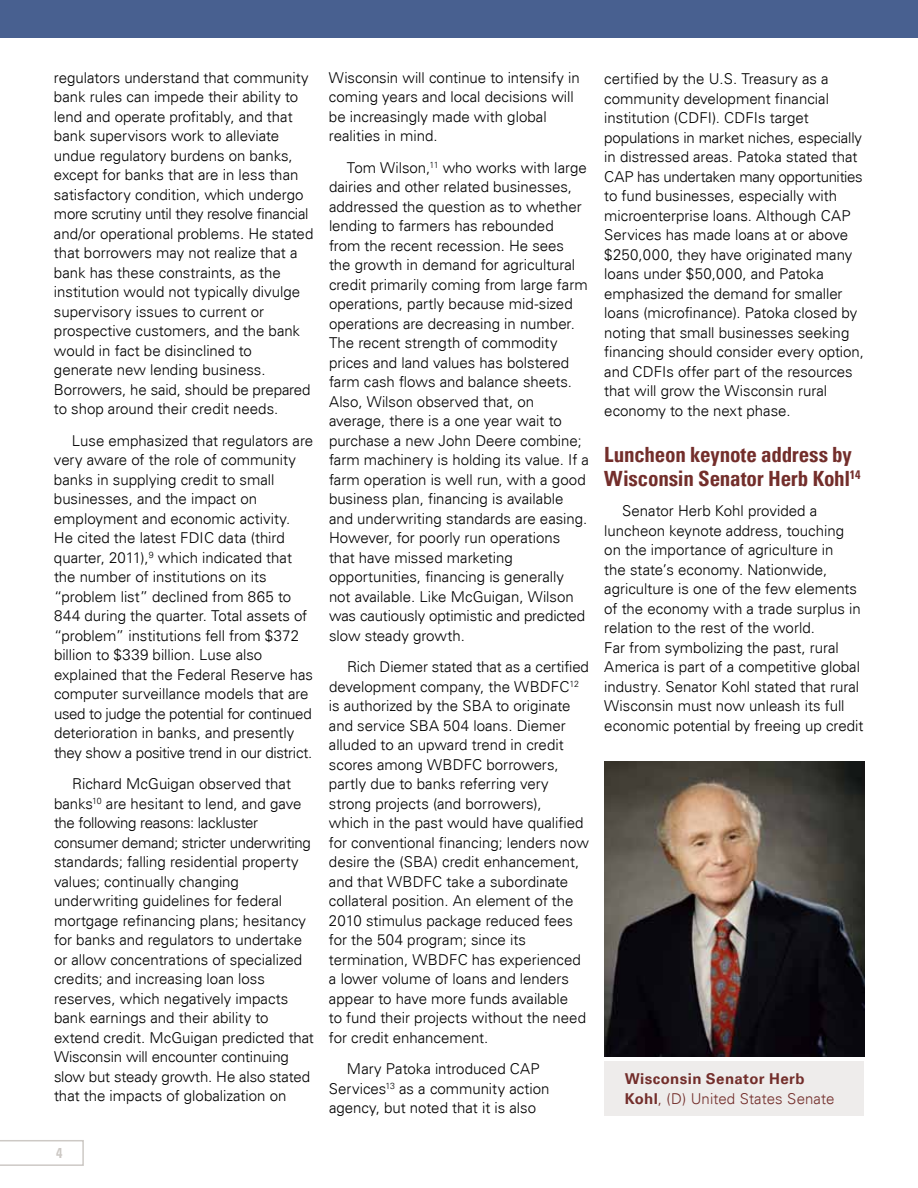
<style>
.page{position:relative;width:918px;height:1188px;background:#fff}
.page>*{position:absolute;margin:0;border:0;box-sizing:border-box;transform-origin:0 0}
.t1{font:700 condensed 21px/24px "Univers";letter-spacing:-.01em;color:#732e2b}
.t2{font:300 15px/19.5px "Univers";letter-spacing:-.005em;color:#000}
.t3{font:700 15px/19.5px "Univers";letter-spacing:.03em;color:#732e2b}
.t4{font:700 condensed 14.25px "Univers";color:#cdc9c5}
.s1{font-weight:300}
</style>
<div class="page">
<div style="left:0;top:0;width:918px;height:38px;background:#486090"></div>
<svg style="left:0;top:1140px;width:84px;height:26px"></svg>
<img style="left:604px;top:762px;width:260px;height:295px">
<div style="left:604px;top:1061px;width:260px;height:55px;background:#eeeceb"></div>
<p class="t2" style="left:54px;top:68px;width:261px">regulators understand that community bank rules can impede their ability to lend and operate profitably, and that bank supervisors work to alleviate undue regulatory burdens on banks, except for banks that are in less than satisfactory condition, which undergo more scrutiny until they resolve financial and/or operational problems. He stated that borrowers may not realize that a bank has these constraints, as the institution would not typically divulge supervisory issues to current or prospective customers, and the bank would in fact be disinclined to generate new lending business.<br>Borrowers, he said, should be prepared to shop around their credit needs.</p>
<p class="t2" style="left:54px;top:431px;width:261px;text-indent:18px">Luse emphasized that regulators are very aware of the role of community banks in supplying credit to small businesses, and the impact on employment and economic activity.<br>He cited the latest FDIC data (third quarter, 2011),<sup>9</sup> which indicated that the number of institutions on its “problem list” declined from 865 to 844 during the quarter. Total assets of “problem” institutions fell from $372 billion to $339 billion. Luse also explained that the Federal Reserve has computer surveillance models that are used to judge the potential for continued deterioration in banks, and presently they show a positive trend in our district.</p>
<p class="t2" style="left:54px;top:774px;width:261px;text-indent:18px">Richard McGuigan observed that banks<sup>10</sup> are hesitant to lend, and gave the following reasons: lackluster consumer demand; stricter underwriting standards; falling residential property values; continually changing underwriting guidelines for federal mortgage refinancing plans; hesitancy for banks and regulators to undertake or allow concentrations of specialized credits; and increasing loan loss reserves, which negatively impacts bank earnings and their ability to extend credit. McGuigan predicted that Wisconsin will encounter continuing slow but steady growth. He also stated that the impacts of globalization on</p>
<p class="t4" style="left:56px;top:1144px;width:8px">4</p>
<p class="t2" style="left:329px;top:68px;width:252px">Wisconsin will continue to intensify in coming years and local decisions will be increasingly made with global realities in mind.</p>
<p class="t2" style="left:329px;top:158px;width:262px;text-indent:18px">Tom Wilson,<sup>11</sup> who works with large dairies and other related businesses, addressed the question as to whether lending to farmers has rebounded<br>from the recent recession. He sees the growth in demand for agricultural credit primarily coming from large farm operations, partly because mid-sized operations are decreasing in number.<br>The recent strength of commodity prices and land values has bolstered farm cash flows and balance sheets.<br>Also, Wilson observed that, on average, there is a one year wait to purchase a new John Deere combine; farm machinery is holding its value. If a farm operation is well run, with a good business plan, financing is available and underwriting standards are easing.<br>However, for poorly run operations that have missed marketing opportunities, financing is generally not available. Like McGuigan, Wilson was cautiously optimistic and predicted slow steady growth.</p>
<p class="t2" style="left:329px;top:657px;width:261px;text-indent:18px">Rich Diemer stated that as a certified development company, the WBDFC<sup>12 </sup>is authorized by the SBA to originate and service SBA 504 loans. Diemer alluded to an upward trend in credit scores among WBDFC borrowers, partly due to banks referring very strong projects (and borrowers),<br>which in the past would have qualified for conventional financing; lenders now desire the (SBA) credit enhancement, and that WBDFC take a subordinate collateral position. An element of the 2010 stimulus package reduced fees for the 504 program; since its termination, WBDFC has experienced a lower volume of loans and lenders appear to have more funds available<br>to fund their projects without the need for credit enhancement.</p>
<p class="t2" style="left:329px;top:1059px;width:222px;text-indent:18px">Mary Patoka introduced CAP<br>Services<sup>13</sup> as a community action agency, but noted that it is also</p>
<p class="t3" style="left:625px;top:1070px;width:211px">Wisconsin Senator Herb<br>Kohl<span class="s1">, (D) United States Senate</span></p>
<p class="t2" style="left:604px;top:69px;width:261px">certified by the U.S. Treasury as a community development financial institution (CDFI). CDFIs target populations in market niches, especially in distressed areas. Patoka stated that CAP has undertaken many opportunities to fund businesses, especially with microenterprise loans. Although CAP Services has made loans at or above $250,000, they have originated many loans under $50,000, and Patoka emphasized the demand for smaller loans (microfinance). Patoka closed by noting that small businesses seeking financing should consider every option, and CDFIs offer part of the resources that will grow the Wisconsin rural economy to the next phase.</p>
<h1 class="t1" style="left:604px;top:443px;width:258px">Luncheon keynote address by<br>Wisconsin Senator Herb Kohl<sup>14</sup></h1>
<p class="t2" style="left:604px;top:501px;width:261px;text-indent:18px">Senator Herb Kohl provided a luncheon keynote address, touching on the importance of agriculture in<br>the state’s economy. Nationwide, agriculture is one of the few elements of the economy with a trade surplus in relation to the rest of the world.<br>Far from symbolizing the past, rural America is part of a competitive global industry. Senator Kohl stated that rural Wisconsin must now unleash its full economic potential by freeing up credit</p>
</div>
